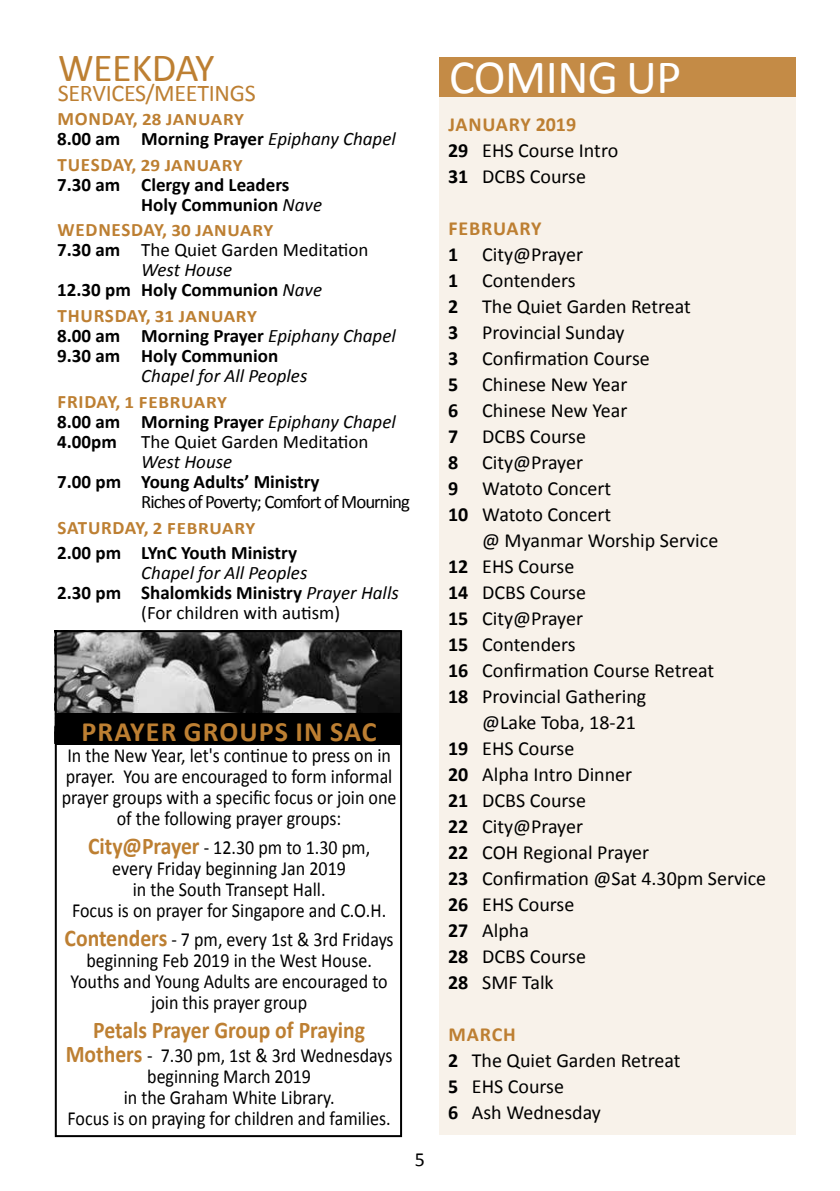
<style>
.page{position:relative;width:840px;height:1191px;background:#fff}
.page>*{position:absolute;margin:0;border:0;box-sizing:border-box;transform-origin:0 0}
.t1{font:48px "Calibri";letter-spacing:-.01em;color:#fff}
.t2{font:40px "Calibri";letter-spacing:-.01em;color:#bd7f32}
.t3{font:700 28px "Calibri";letter-spacing:.04em;color:#bd7f32}
.t4{font:700 24px "Calibri";color:#bd7f32;scale:.9 1}
.t5{font:24px "Calibri";letter-spacing:-.01em;color:#bd7f32}
.t6{font:20px/26px "Calibri";color:#000}
.t7{font:20px/21px "Calibri";color:#000;text-align:center;scale:.9 1}
.t8{font:700 19px/20px "Calibri";color:#000}
.t9{font:19px "Calibri";color:#000}
.t10{font:19px/25.6px "Calibri";letter-spacing:-.05em;color:#000}
.t11{font:italic 19px "Calibri";color:#000}
.t12{font:700 19px "Calibri";letter-spacing:.04em;color:#bd7f32}
.t13{font:700 17.4px "Calibri";letter-spacing:.02em;color:#bd7f32;scale:1.09 1}
.t14{font:700 17.4px "Calibri";letter-spacing:.04em;color:#bd7f32;scale:1.09 1}
.s1{font-size:19px}
.s2{font-weight:400;font-style:italic}
.s3{font-size:17.4px}
.s4{font-weight:700}
.s5{color:#bd7f32}
.s6{font-size:17.4px;color:#bd7f32}
.s7{font-weight:700;color:#bd7f32}
.s8{font-weight:700;font-size:17.4px;color:#bd7f32}
.s9{font-size:19.6px}
.s10{font-weight:700;font-size:24px;color:#bd7f32}
</style>
<div class="page">
<div style="left:439px;top:57px;width:356px;height:1077px;background:#f8f2ea"></div>
<div style="left:439px;top:57px;width:356px;height:40px;background:#c48b46"></div>
<img style="left:58px;top:633px;width:341px;height:80px">
<div style="left:56px;top:713px;width:345px;height:31px;background:#000"></div>
<div style="left:55px;top:630px;width:347px;height:507px;border:2px solid #000"></div>
<h2 class="t2" style="left:58px;top:43px;width:158px">WEEKDAY</h2>
<p class="t5" style="left:58px;top:78px;width:199px">SERVICES/MEETINGS</p>
<p class="t13" style="left:58px;top:108px;width:172px"><span class="s1">MONDAY,</span> 28 JANUARY</p>
<p class="t8" style="left:57px;top:129px;width:340px">8.00 am Morning Prayer <span class="s2">Epiphany Chapel</span></p>
<p class="t13" style="left:58px;top:154px;width:171px"><span class="s1">TUESDAY,</span> 29 JANUARY</p>
<p class="t8" style="left:141px;top:174px;width:182px;text-indent:-84px">7.30 am Clergy and Leaders<br>Holy Communion <span class="s2">Nave</span></p>
<p class="t12" style="left:58px;top:218px;width:217px">WEDNESDAY, <span class="s3">30 JANUARY</span></p>
<p class="t9" style="left:57px;top:238px;width:312px"><span class="s4">7.30 am</span> The Quiet Garden Meditation</p>
<p class="t11" style="left:141px;top:257px;width:92px">West House</p>
<p class="t8" style="left:57px;top:280px;width:266px">12.30 pm Holy Communion <span class="s2">Nave</span></p>
<p class="t8" style="left:57px;top:306px;width:340px"><span class="s5">THURSDAY,</span> <span class="s6">31 JANUARY<br></span>8.00 am Morning Prayer <span class="s2">Epiphany Chapel<br></span>9.30 am Holy Communion</p>
<p class="t11" style="left:141px;top:363px;width:167px">Chapel for All Peoples</p>
<p class="t14" style="left:58px;top:391px;width:157px"><span class="s1">FRIDAY,</span> 1 FEBRUARY</p>
<p class="t8" style="left:57px;top:411px;width:340px">8.00 am Morning Prayer <span class="s2">Epiphany Chapel<br></span>4.00pm</p>
<p class="t9" style="left:141px;top:429px;width:228px">The Quiet Garden Meditation</p>
<p class="t11" style="left:141px;top:448px;width:92px">West House</p>
<p class="t8" style="left:57px;top:471px;width:264px">7.00 pm Young Adults’ Ministry</p>
<p class="t10" style="left:57px;top:489px;width:354px;text-indent:84px">Riches of Poverty; Comfort of Mourning<br><span class="s7">SATURDAY,</span> <span class="s8">2 FEBRUARY<br></span><span class="s4">2.00 pm LYnC Youth Ministry</span></p>
<p class="t11" style="left:141px;top:560px;width:167px">Chapel for All Peoples</p>
<p class="t8" style="left:57px;top:583px;width:343px">2.30 pm <span class="s9">Shalomkids</span> Ministry <span class="s2">Prayer Halls</span></p>
<p class="t9" style="left:141px;top:601px;width:200px">(For children with autism)</p>
<h3 class="t3" style="left:82px;top:714px;width:296px">PRAYER GROUPS IN SAC</h3>
<p class="t7" style="left:62px;top:745px;width:373px">In the New Year, let's continue to press on in prayer. You are encouraged to form informal prayer groups with a specific focus or join one of the following prayer groups:</p>
<p class="t7" style="left:72px;top:837px;width:350px"><span class="s10">City@Prayer</span> - 12.30 pm to 1.30 pm, every Friday beginning Jan 2019<br>in the South Transept Hall.<br>Focus is on prayer for Singapore and C.O.H.</p>
<p class="t7" style="left:65px;top:928px;width:367px"><span class="s10">Contenders</span> - 7 pm, every 1st &amp; 3rd Fridays beginning Feb 2019 in the West House.<br>Youths and Young Adults are encouraged to join this prayer group</p>
<p class="t4" style="left:93px;top:1014px;width:303px">Petals Prayer Group of Praying</p>
<p class="t7" style="left:66px;top:1044px;width:364px"><span class="s10">Mothers</span> - 7.30 pm, 1st &amp; 3rd Wednesdays beginning March 2019<br>in the Graham White Library.<br>Focus is on praying for children and families.</p>
<p class="t6" style="left:414px;top:1146px;width:12px">5</p>
<h1 class="t1" style="left:449px;top:47px;width:233px">COMING UP</h1>
<p class="t6" style="left:448px;top:111px;width:171px"><span class="s7">JANUARY 2019<br></span><span class="s4">29</span> EHS Course Intro<br><span class="s4">31</span> DCBS Course</p>
<p class="t6" style="left:448px;top:215px;width:244px"><span class="s7">FEBRUARY<br></span><span class="s4">1</span> City@Prayer<br><span class="s4">1</span> Contenders<br><span class="s4">2</span> The Quiet Garden Retreat<br><span class="s4">3</span> Provincial Sunday<br><span class="s4">3</span> Confirmation Course<br><span class="s4">5</span> Chinese New Year<br><span class="s4">6</span> Chinese New Year<br><span class="s4">7</span> DCBS Course<br><span class="s4">8</span> City@Prayer<br><span class="s4">9</span> Watoto Concert<br><span class="s4">10</span> Watoto Concert</p>
<p class="t6" style="left:482px;top:527px;width:237px">@ Myanmar Worship Service</p>
<p class="t6" style="left:448px;top:553px;width:128px"><span class="s4">12</span> EHS Course</p>
<p class="t6" style="left:448px;top:579px;width:139px"><span class="s4">14</span> DCBS Course</p>
<p class="t6" style="left:448px;top:605px;width:136px"><span class="s4">15</span> City@Prayer</p>
<p class="t6" style="left:448px;top:631px;width:129px"><span class="s4">15</span> Contenders</p>
<p class="t6" style="left:448px;top:657px;width:267px"><span class="s4">16</span> Confirmation Course Retreat</p>
<p class="t6" style="left:448px;top:683px;width:199px"><span class="s4">18</span> Provincial Gathering</p>
<p class="t6" style="left:482px;top:709px;width:155px">@Lake Toba, 18-21</p>
<p class="t6" style="left:448px;top:735px;width:128px"><span class="s4">19</span> EHS Course</p>
<p class="t6" style="left:448px;top:761px;width:185px"><span class="s4">20</span> Alpha Intro Dinner</p>
<p class="t6" style="left:448px;top:787px;width:139px"><span class="s4">21</span> DCBS Course</p>
<p class="t6" style="left:448px;top:813px;width:136px"><span class="s4">22</span> City@Prayer</p>
<p class="t6" style="left:448px;top:839px;width:202px"><span class="s4">22</span> COH Regional Prayer</p>
<p class="t6" style="left:448px;top:865px;width:319px"><span class="s4">23</span> Confirmation @Sat 4.30pm Service</p>
<p class="t6" style="left:448px;top:891px;width:128px"><span class="s4">26</span> EHS Course</p>
<p class="t6" style="left:448px;top:917px;width:82px"><span class="s4">27</span> Alpha</p>
<p class="t6" style="left:448px;top:943px;width:139px"><span class="s4">28</span> DCBS Course</p>
<p class="t6" style="left:448px;top:969px;width:107px"><span class="s4">28</span> SMF Talk</p>
<p class="t6" style="left:448px;top:1021px;width:234px"><span class="s7">MARCH<br></span><span class="s4">2</span> The Quiet Garden Retreat<br><span class="s4">5</span> EHS Course<br><span class="s4">6</span> Ash Wednesday</p>
</div>
